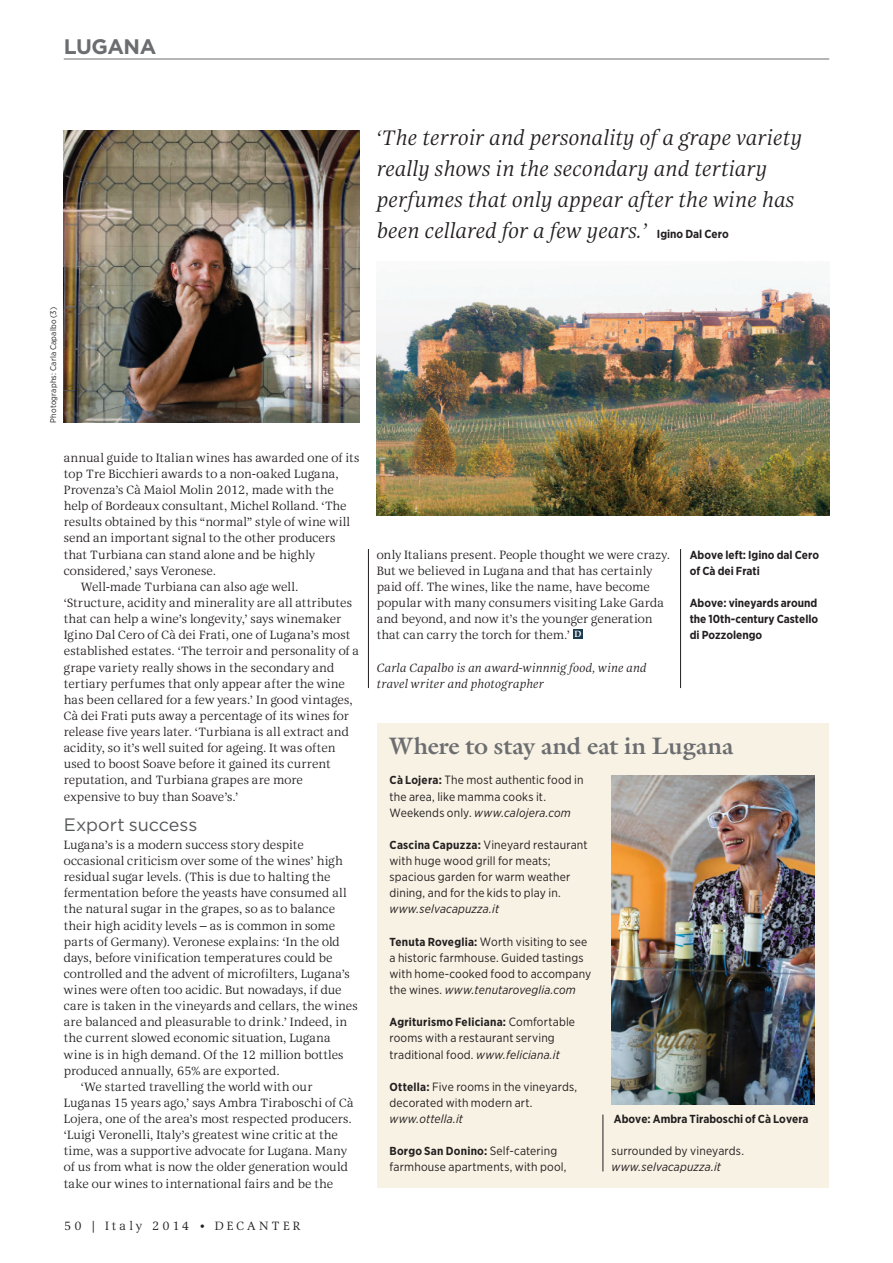
<style>
.page{position:relative;width:893px;height:1263px;background:#fff}
.page>*{position:absolute;margin:0;border:0;box-sizing:border-box;transform-origin:0 0}
._02_heading{font:700 24px "Galliard";color:#6c6d70}
._09_quote{font:italic 21px/30.8px "Alinea Serif";color:#231f20}
.t1{font:700 21px "Gotham";letter-spacing:-.02em;color:#6c6d70}
._06_crosshead{font:18px "Gotham";letter-spacing:-.005em;color:#57585a}
._05_indented_copy{font:12px/16.2px "Alinea Serif Normal";color:#231f20}
._15_wine_price{font:12px/16.2px "Gotham Narrow";letter-spacing:.015em;color:#231f20}
._08_byeline{font:italic 12px/16.2px "Alinea Serif";letter-spacing:.005em;color:#231f20}
._15_wine_price-2{font:italic 12px "Gotham Narrow";letter-spacing:.01em;color:#231f20}
._05_indented_copy-2{font:12px "Alinea Serif Normal";letter-spacing:.26em;color:#231f20}
._07_caption{font:700 11.7px/16.2px "Gotham Narrow";color:#231f20}
._15_wine_price-3{font:700 11.7px "Gotham Narrow";letter-spacing:.02em;color:#231f20}
.t2{font:500 9px "Alinea Serif";color:#fff}
._17_picture_credit{font:8.25px "Gotham Narrow";letter-spacing:.025em;color:#231f20}
.s1{font-family:"Gotham Narrow";font-weight:700;font-style:normal;font-size:11.7px}
.s2{font-weight:700;font-size:11.7px}
.s3{font-style:italic}
.s4{font-weight:400;font-size:12px}
</style>
<div class="page">
<hr style="left:64px;top:59px;width:765px;height:1px;background:#6c6d70">
<div style="left:573px;top:629px;width:10px;height:10px;background:#1d3b4f"></div>
<div style="left:377px;top:723px;width:451px;height:465px;background:#f8f2e4"></div>
<img style="left:612px;top:775px;width:202px;height:329px">
<img style="left:377px;top:279px;width:452px;height:236px">
<img style="left:64px;top:130px;width:296px;height:292px">
<hr style="left:368px;top:549px;width:1px;height:139px;background:#231f20">
<hr style="left:680px;top:549px;width:1px;height:139px;background:#231f20">
<hr style="left:603px;top:1114px;width:1px;height:57px;background:#231f20">
<p class="t1" style="left:64px;top:34px;width:94px">LUGANA</p>
<p class="_09_quote" style="left:377px;top:123px;width:427px">‘The terroir and personality of a grape variety really shows in the secondary and tertiary perfumes that only appear after the wine has been cellared for a few years.’ <span class="s1">Igino Dal Cero</span></p>
<p class="_17_picture_credit" style="left:48px;top:422px;width:117px;rotate:-90deg">Photographs: Carla Capalbo (3)</p>
<p class="_05_indented_copy" style="left:64px;top:450px;width:297px">annual guide to Italian wines has awarded one of its top Tre Bicchieri awards to a non-oaked Lugana, Provenza’s Cà Maiol Molin 2012, made with the help of Bordeaux consultant, Michel Rolland. ‘The results obtained by this “normal” style of wine will send an important signal to the other producers that Turbiana can stand alone and be highly considered,’ says Veronese.</p>
<p class="_05_indented_copy" style="left:64px;top:579px;width:297px;text-indent:17px">Well-made Turbiana can also age well. ‘Structure, acidity and minerality are all attributes that can help a wine’s longevity,’ says winemaker Igino Dal Cero of Cà dei Frati, one of Lugana’s most established estates. ‘The terroir and personality of a grape variety really shows in the secondary and tertiary perfumes that only appear after the wine has been cellared for a few years.’ In good vintages, Cà dei Frati puts away a percentage of its wines for release five years later. ‘Turbiana is all extract and acidity, so it’s well suited for ageing. It was often used to boost Soave before it gained its current reputation, and Turbiana grapes are more expensive to buy than Soave’s.’</p>
<p class="_06_crosshead" style="left:64px;top:814px;width:135px">Export success</p>
<p class="_05_indented_copy" style="left:64px;top:837px;width:295px">Lugana’s is a modern success story despite occasional criticism over some of the wines’ high residual sugar levels. (This is due to halting the fermentation before the yeasts have consumed all the natural sugar in the grapes, so as to balance their high acidity levels – as is common in some parts of Germany). Veronese explains: ‘In the old days, before vinification temperatures could be controlled and the advent of microfilters, Lugana’s wines were often too acidic. But nowadays, if due care is taken in the vineyards and cellars, the wines are balanced and pleasurable to drink.’ Indeed, in the current slowed economic situation, Lugana wine is in high demand. Of the 12 million bottles produced annually, 65% are exported.</p>
<p class="_05_indented_copy" style="left:64px;top:1079px;width:291px;text-indent:17px">‘We started travelling the world with our Luganas 15 years ago,’ says Ambra Tiraboschi of Cà Lojera, one of the area’s most respected producers. ‘Luigi Veronelli, Italy’s greatest wine critic at the time, was a supportive advocate for Lugana. Many of us from what is now the older generation would take our wines to international fairs and be the</p>
<p class="_05_indented_copy-2" style="left:64px;top:1218px;width:238px">50 | Italy 2014 • DECANTER</p>
<p class="_05_indented_copy" style="left:377px;top:546px;width:295px">only Italians present. People thought we were crazy.<br>But we believed in Lugana and that has certainly paid off. The wines, like the name, have become popular with many consumers visiting Lake Garda and beyond, and now it’s the younger generation that can carry the torch for them.’</p>
<p class="t2" style="left:574px;top:629px;width:8px">D</p>
<p class="_08_byeline" style="left:377px;top:659px;width:271px">Carla Capalbo is an award-winnnig food, wine and travel writer and photographer</p>
<p class="_07_caption" style="left:690px;top:546px;width:131px">Above left: Igino dal Cero of Cà dei Frati</p>
<p class="_07_caption" style="left:690px;top:595px;width:130px;text-align:justify">Above: vineyards around the 10th-century Castello di Pozzolengo</p>
<p class="_02_heading" style="left:389px;top:730px;width:346px">Where to stay and eat in Lugana</p>
<p class="_15_wine_price" style="left:389px;top:772px;width:196px"><span class="s2">Cà Lojera:</span> The most authentic food in the area, like mamma cooks it.<br>Weekends only. <span class="s3">www.calojera.com</span></p>
<p class="_15_wine_price" style="left:389px;top:836px;width:200px"><span class="s2">Cascina Capuzza:</span> Vineyard restaurant with huge wood grill for meats; spacious garden for warm weather dining, and for the kids to play in. <span class="s3">www.selvacapuzza.it</span></p>
<p class="_15_wine_price" style="left:389px;top:933px;width:203px"><span class="s2">Tenuta Roveglia:</span> Worth visiting to see a historic farmhouse. Guided tastings with home-cooked food to accompany the wines. <span class="s3">www.tenutaroveglia.com</span></p>
<p class="_15_wine_price-3" style="left:389px;top:1015px;width:187px">Agriturismo Feliciana: <span class="s4">Comfortable</span></p>
<p class="_15_wine_price" style="left:389px;top:1030px;width:172px">rooms with a restaurant serving traditional food. <span class="s3">www.feliciana.it</span></p>
<p class="_15_wine_price" style="left:389px;top:1078px;width:189px"><span class="s2">Ottella:</span> Five rooms in the vineyards, decorated with modern art.</p>
<p class="_15_wine_price-2" style="left:389px;top:1111px;width:75px">www.ottella.it</p>
<p class="_15_wine_price-3" style="left:389px;top:1144px;width:169px">Borgo San Donino: <span class="s4">Self-catering</span></p>
<p class="_15_wine_price" style="left:389px;top:1159px;width:179px">farmhouse apartments, with pool,</p>
<p class="_07_caption" style="left:614px;top:1111px;width:196px">Above: Ambra Tiraboschi of Cà Lovera</p>
<p class="_15_wine_price" style="left:611px;top:1143px;width:134px">surrounded by vineyards.</p>
<p class="_15_wine_price-2" style="left:611px;top:1160px;width:111px">www.selvacapuzza.it</p>
</div>
